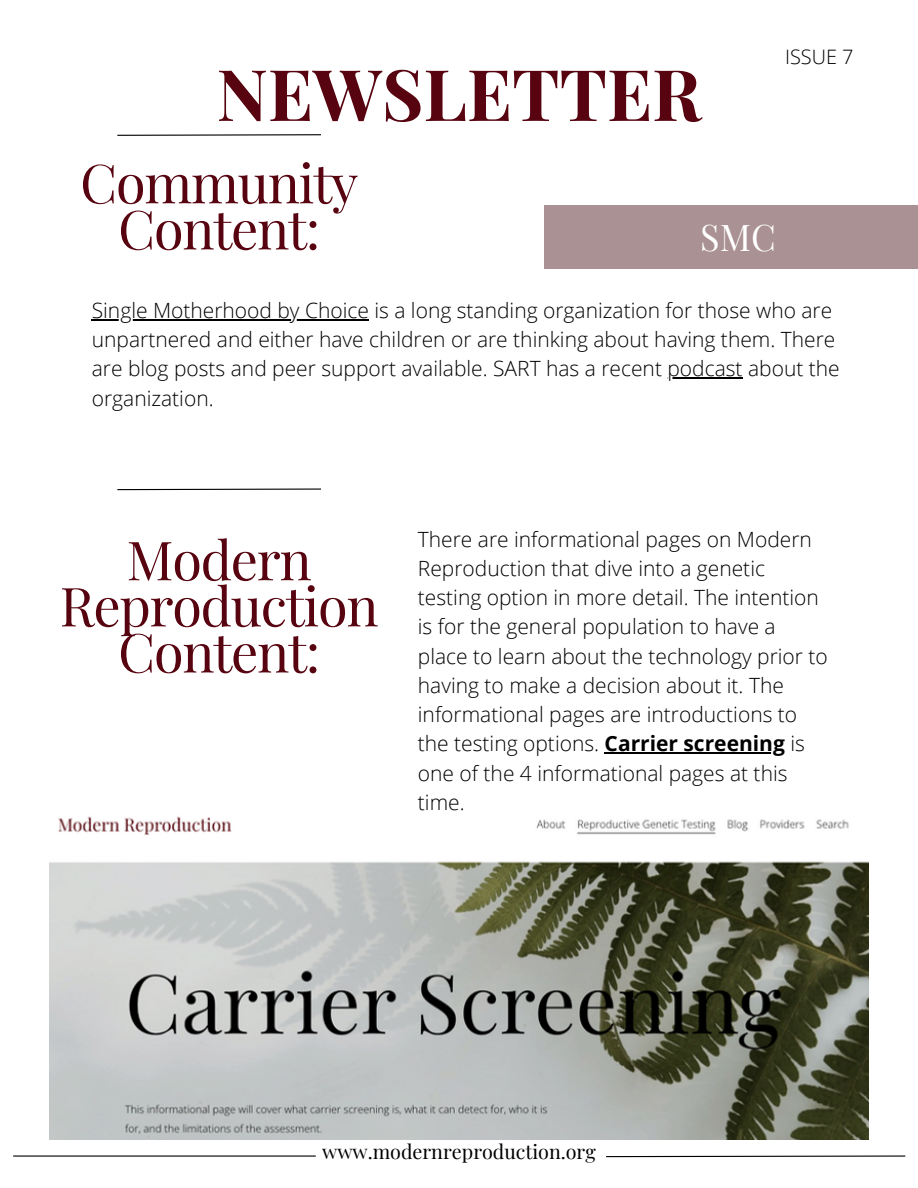
<style>
.page{position:relative;width:918px;height:1188px;background:#fff}
.page>*{position:absolute;margin:0;border:0;box-sizing:border-box;transform-origin:0 0}
.t1{font:700 71.1px "Playfair Display";color:#570410}
.t2{font:54px/46.2px "Playfair Display";letter-spacing:-.025em;color:#570410;text-align:center}
.t3{font:36px "Playfair Display";color:#fff}
.t4{font:300 21px/29.2px "Open Sans";color:#000}
.t5{font:300 19.95px "Open Sans";color:#000}
.t6{font:19.8px "Playfair Display";color:#000}
.s1{font-weight:700}
</style>
<div class="page">
<div style="left:544px;top:206px;width:374px;height:63px;background:#aa9194"></div>
<hr style="left:13px;top:1155px;width:303px;height:2px;background:#000">
<svg style="left:606px;top:1155px;width:300px;height:3px"></svg>
<svg style="left:117px;top:134px;width:204px;height:2px"></svg>
<svg style="left:117px;top:488px;width:204px;height:3px"></svg>
<img style="left:50px;top:816px;width:819px;height:324px">
<hr style="left:92px;top:319px;width:277px;height:1px;background:#000">
<hr style="left:668px;top:377px;width:75px;height:2px;background:#000">
<hr style="left:605px;top:752px;width:180px;height:2px;background:#000">
<p class="t1" style="left:217px;top:44px;width:486px">NEWSLETTER</p>
<p class="t2" style="left:80px;top:158px;width:280px">Community<br>Content:</p>
<p class="t3" style="left:700px;top:212px;width:77px">SMC</p>
<p class="t5" style="left:785px;top:42px;width:70px">ISSUE 7</p>
<p class="t4" style="left:92px;top:295px;width:750px">Single Motherhood by Choice is a long standing organization for those who are unpartnered and either have children or are thinking about having them. There are blog posts and peer support available. SART has a recent podcast about the organization.</p>
<p class="t2" style="left:60px;top:535px;width:320px">Modern<br>Reproduction<br>Content:</p>
<p class="t4" style="left:418px;top:524px;width:411px">There are informational pages on Modern Reproduction that dive into a genetic testing option in more detail. The intention is for the general population to have a place to learn about the technology prior to having to make a decision about it. The informational pages are introductions to the testing options. <span class="s1">Carrier screening</span> is one of the 4 informational pages at this time.</p>
<p class="t6" style="left:322px;top:1138px;width:275px">www.modernreproduction.org</p>
</div>
